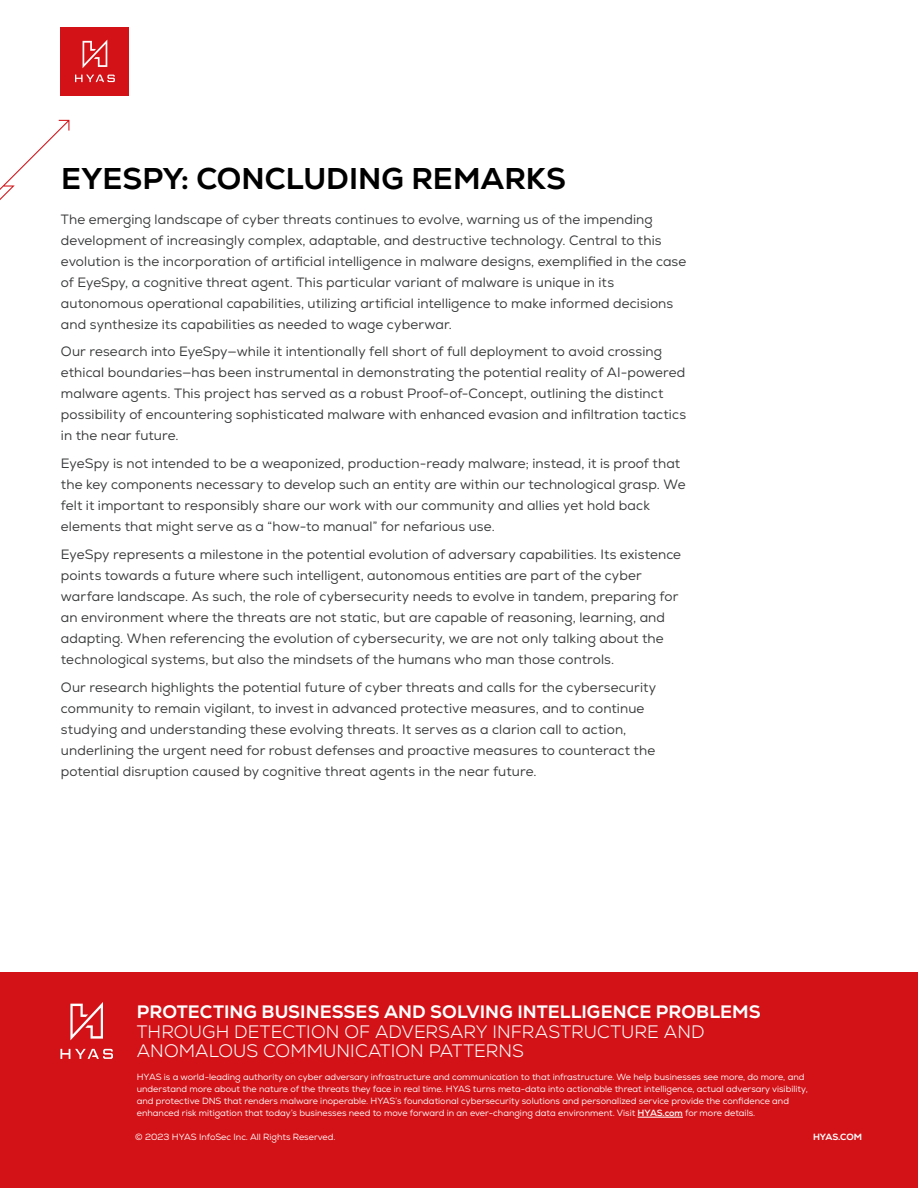
<style>
.page{position:relative;width:918px;height:1188px;background:#fff}
.page>*{position:absolute;margin:0;border:0;box-sizing:border-box;transform-origin:0 0}
.t1{font:800 30px "Nexa";letter-spacing:.005em;color:#000}
.t2{font:300 18px/19.5px "Nexa";letter-spacing:.005em;color:#fff}
.t3{font:800 18px "Nexa";letter-spacing:.005em;color:#fff}
.Body{font:13.5px/21px "Nexa";letter-spacing:.005em;color:#373839}
.Body_-_Tiny{font:9px/12px "Nexa";color:#fff}
.Body_-_Tiny-2{font:800 9px "Nexa";letter-spacing:-.01em;color:#fff}
.s1{font-weight:700}
</style>
<div class="page">
<svg style="left:0;top:120px;width:69px;height:80px"></svg>
<div style="left:61px;top:27px;width:68px;height:68px;background:#d31217"></div>
<svg style="left:75px;top:75px;width:40px;height:7px"></svg>
<svg style="left:83px;top:40px;width:24px;height:28px"></svg>
<div style="left:0;top:972px;width:918px;height:216px;background:#d31217"></div>
<svg style="left:60px;top:1049px;width:53px;height:10px"></svg>
<svg style="left:70px;top:1002px;width:33px;height:38px"></svg>
<hr style="left:638px;top:1117px;width:45px;height:1px;background:#fff">
<p class="t1" style="left:61px;top:160px;width:506px">EYESPY: CONCLUDING REMARKS</p>
<p class="Body" style="left:61px;top:209px;width:627px">The emerging landscape of cyber threats continues to evolve, warning us of the impending development of increasingly complex, adaptable, and destructive technology. Central to this evolution is the incorporation of artificial intelligence in malware designs, exemplified in the case of EyeSpy, a cognitive threat agent. This particular variant of malware is unique in its autonomous operational capabilities, utilizing artificial intelligence to make informed decisions and synthesize its capabilities as needed to wage cyberwar.</p>
<p class="Body" style="left:61px;top:341px;width:627px">Our research into EyeSpy—while it intentionally fell short of full deployment to avoid crossing ethical boundaries—has been instrumental in demonstrating the potential reality of AI-powered malware agents. This project has served as a robust Proof-of-Concept, outlining the distinct possibility of encountering sophisticated malware with enhanced evasion and infiltration tactics in the near future.</p>
<p class="Body" style="left:61px;top:453px;width:626px">EyeSpy is not intended to be a weaponized, production-ready malware; instead, it is proof that the key components necessary to develop such an entity are within our technological grasp. We felt it important to responsibly share our work with our community and allies yet hold back elements that might serve as a “how-to manual” for nefarious use.</p>
<p class="Body" style="left:61px;top:544px;width:622px">EyeSpy represents a milestone in the potential evolution of adversary capabilities. Its existence points towards a future where such intelligent, autonomous entities are part of the cyber warfare landscape. As such, the role of cybersecurity needs to evolve in tandem, preparing for an environment where the threats are not static, but are capable of reasoning, learning, and adapting. When referencing the evolution of cybersecurity, we are not only talking about the technological systems, but also the mindsets of the humans who man those controls.</p>
<p class="Body" style="left:61px;top:677px;width:597px">Our research highlights the potential future of cyber threats and calls for the cybersecurity community to remain vigilant, to invest in advanced protective measures, and to continue studying and understanding these evolving threats. It serves as a clarion call to action, underlining the urgent need for robust defenses and proactive measures to counteract the potential disruption caused by cognitive threat agents in the near future.</p>
<p class="t3" style="left:137px;top:1001px;width:625px">PROTECTING BUSINESSES AND SOLVING INTELLIGENCE PROBLEMS</p>
<p class="t2" style="left:137px;top:1022px;width:569px">THROUGH DETECTION OF ADVERSARY INFRASTRUCTURE AND<br>ANOMALOUS COMMUNICATION PATTERNS</p>
<p class="Body_-_Tiny" style="left:137px;top:1071px;width:672px">HYAS is a world-leading authority on cyber adversary infrastructure and communication to that infrastructure. We help businesses see more, do more, and understand more about the nature of the threats they face in real time. HYAS turns meta-data into actionable threat intelligence, actual adversary visibility, and protective DNS that renders malware inoperable. HYAS’s foundational cybersecurity solutions and personalized service provide the confidence and enhanced risk mitigation that today’s businesses need to move forward in an ever-changing data environment. Visit <span class="s1">HYAS.com</span> for more details.</p>
<p class="Body_-_Tiny" style="left:135px;top:1131px;width:202px">© 2023 HYAS InfoSec Inc. All Rights Reserved.</p>
<p class="Body_-_Tiny-2" style="left:813px;top:1131px;width:51px">HYAS.COM</p>
</div>
